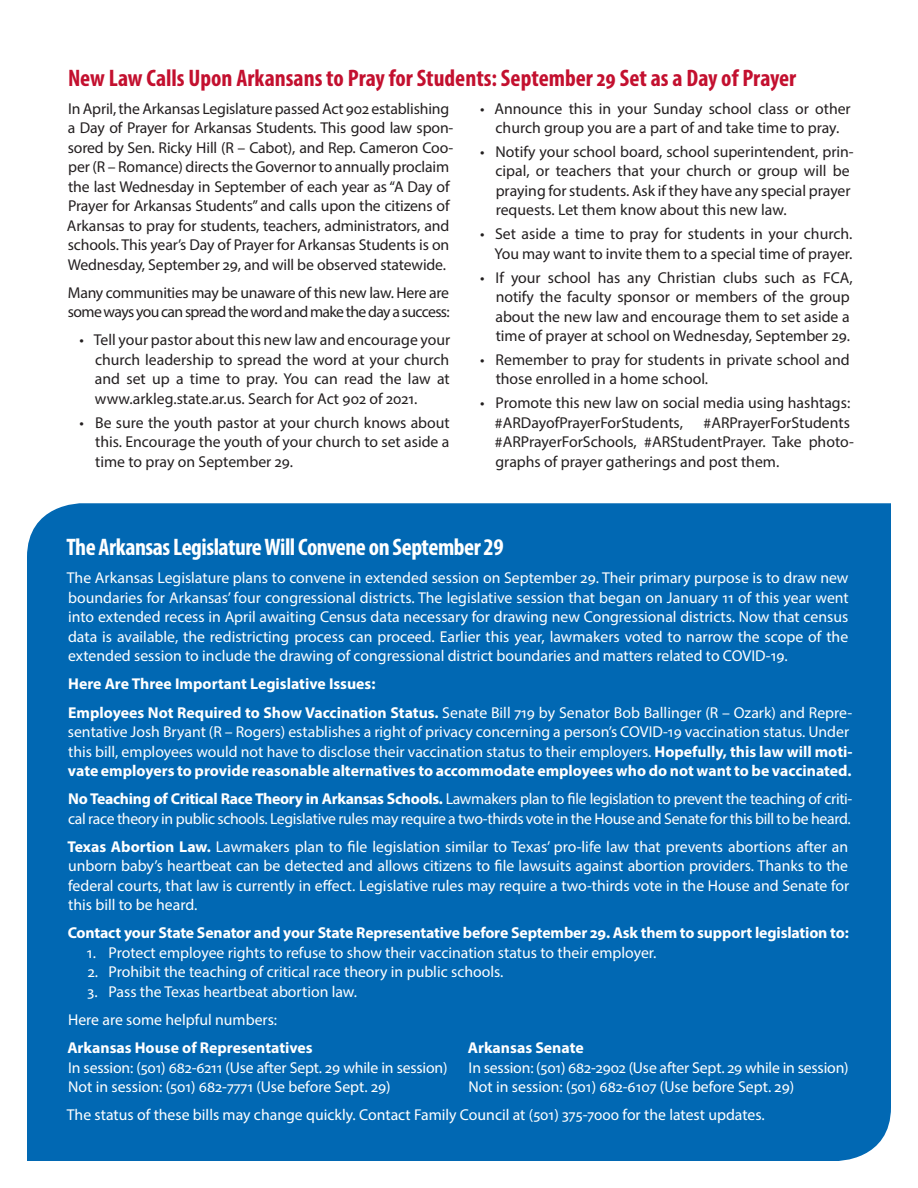
<style>
.page{position:relative;width:918px;height:1188px;background:#fff}
.page>*{position:absolute;margin:0;border:0;box-sizing:border-box;transform-origin:0 0}
.t1{font:700 condensed 24px "Myriad Pro";color:#c3102f}
.t2{font:700 condensed 24px "Myriad Pro";letter-spacing:-.02em;color:#fff}
.t3{font:15.75px/19.5px "Myriad Pro";color:#fff}
.t4{font:15.75px/19.5px "Myriad Pro";color:#231f20}
.t5{font:700 15.75px/28.2px "Myriad Pro";letter-spacing:-.01em;color:#fff}
.t6{font:15.75px/19.5px "Myriad Pro";letter-spacing:-.02em;color:#fff}
.t7{font:15.75px/19.5px "Myriad Pro";letter-spacing:-.035em;color:#231f20}
.s1{font-weight:400}
.s2{font-weight:700}
</style>
<div class="page">
<div style="left:27px;top:503px;width:864px;height:658px;background:#0168b3"></div>
<h1 class="t1" style="left:68px;top:63px;width:730px">New Law Calls Upon Arkansans to Pray for Students: September 29 Set as a Day of Prayer</h1>
<p class="t4" style="left:67px;top:98px;width:388px">In April, the Arkansas Legislature passed Act 902 establishing a Day of Prayer for Arkansas Students. This good law spon&shy;sored by Sen. Ricky Hill (R – Cabot), and Rep. Cameron Coo&shy;per (R – Romance) directs the Governor to annually proclaim the last Wednesday in September of each year as “A Day of Prayer for Arkansas Students” and calls upon the citizens of Arkansas to pray for students, teachers, administrators, and schools. This year’s Day of Prayer for Arkansas Students is on Wednesday, September 29, and will be observed statewide.</p>
<p class="t7" style="left:68px;top:282px;width:383px">Many communities may be unaware of this new law. Here are some ways you can spread the word and make the day a success:</p>
<p class="t4" style="left:95px;top:330px;width:357px;text-align:justify;text-indent:-15px">• Tell your pastor about this new law and encourage your church leadership to spread the word at your church and set up a time to pray. You can read the law at www.arkleg.state.ar.us. Search for Act 902 of 2021.</p>
<p class="t4" style="left:95px;top:412px;width:356px;text-align:justify;text-indent:-16px">• Be sure the youth pastor at your church knows about this. Encourage the youth of your church to set aside a time to pray on September 29.</p>
<p class="t4" style="left:480px;top:98px;width:372px;text-align:center">• Announce this in your Sunday school class or other church group you are a part of and take time to pray.</p>
<p class="t4" style="left:496px;top:142px;width:360px;text-indent:-15px">• Notify your school board, school superintendent, prin&shy;cipal, or teachers that your church or group will be praying for students. Ask if they have any special prayer requests. Let them know about this new law.</p>
<p class="t4" style="left:480px;top:224px;width:374px;text-align:right">• Set aside a time to pray for students in your church.<br>You may want to invite them to a special time of prayer.</p>
<p class="t4" style="left:495px;top:267px;width:359px;text-indent:-15px">• If your school has any Christian clubs such as FCA, notify the faculty sponsor or members of the group about the new law and encourage them to set aside a time of prayer at school on Wednesday, September 29.</p>
<p class="t4" style="left:496px;top:350px;width:356px;text-indent:-16px">• Remember to pray for students in private school and those enrolled in a home school.</p>
<p class="t4" style="left:494px;top:393px;width:357px;text-indent:-14px">• Promote this new law on social media using hashtags: #ARDayofPrayerForStudents,</p>
<p class="t4" style="left:494px;top:412px;width:361px;text-indent:209px">#ARPrayerForStudents #ARPrayerForSchools, #ARStudentPrayer. Take photo&shy;graphs of prayer gatherings and post them.</p>
<h1 class="t2" style="left:66px;top:532px;width:439px">The Arkansas Legislature Will Convene on September 29</h1>
<p class="t3" style="left:67px;top:568px;width:783px;text-align:justify">The Arkansas Legislature plans to convene in extended session on September 29. Their primary purpose is to draw new boundaries for Arkansas’ four congressional districts. The legislative session that began on January 11 of this year went into extended recess in April awaiting Census data necessary for drawing new Congressional districts. Now that census data is available, the redistricting process can proceed. Earlier this year, lawmakers voted to narrow the scope of the extended session to include the drawing of congressional district boundaries and matters related to COVID-19.</p>
<p class="t5" style="left:68px;top:669px;width:786px">Here Are Three Important Legislative Issues:<br>Employees Not Required to Show Vaccination Status. <span class="s1">Senate Bill 719 by Senator Bob Ballinger (R – Ozark) and Repre-</span></p>
<p class="t3" style="left:68px;top:722px;width:786px">sentative Josh Bryant (R – Rogers) establishes a right of privacy concerning a person’s COVID-19 vaccination status. Under this bill, employees would not have to disclose their vaccination status to their employers. <span class="s2">Hopefully, this law will moti&shy;vate employers to provide reasonable alternatives to accommodate employees who do not want to be vaccinated.</span></p>
<p class="t6" style="left:68px;top:789px;width:786px"><span class="s2">No Teaching of Critical Race Theory in Arkansas Schools.</span> Lawmakers plan to file legislation to prevent the teaching of criti&shy;cal race theory in public schools. Legislative rules may require a two-thirds vote in the House and Senate for this bill to be heard.</p>
<p class="t3" style="left:67px;top:837px;width:784px;text-align:justify"><span class="s2">Texas Abortion Law.</span> Lawmakers plan to file legislation similar to Texas’ pro-life law that prevents abortions after an unborn baby’s heartbeat can be detected and allows citizens to file lawsuits against abortion providers. Thanks to the federal courts, that law is currently in effect. Legislative rules may require a two-thirds vote in the House and Senate for this bill to be heard.</p>
<p class="t5" style="left:68px;top:919px;width:783px">Contact your State Senator and your State Representative before September 29. Ask them to support legislation to:</p>
<p class="t3" style="left:87px;top:943px;width:571px">1. Protect employee rights to refuse to show their vaccination status to their employer.</p>
<p class="t3" style="left:88px;top:962px;width:417px">2. Prohibit the teaching of critical race theory in public schools.</p>
<p class="t3" style="left:68px;top:977px;width:291px;line-height:28.2px;text-indent:19px">3. Pass the Texas heartbeat abortion law.<br>Here are some helpful numbers:</p>
<p class="t5" style="left:67px;top:1033px;width:247px">Arkansas House of Representatives</p>
<p class="t3" style="left:68px;top:1057px;width:381px">In session: (501) 682-6211 (Use after Sept. 29 while in session)<br>Not in session: (501) 682-7771 (Use before Sept. 29)</p>
<p class="t5" style="left:468px;top:1033px;width:117px">Arkansas Senate</p>
<p class="t3" style="left:469px;top:1057px;width:382px">In session: (501) 682-2902 (Use after Sept. 29 while in session)<br>Not in session: (501) 682-6107 (Use before Sept. 29)</p>
<p class="t3" style="left:67px;top:1105px;width:699px">The status of these bills may change quickly. Contact Family Council at (501) 375-7000 for the latest updates.</p>
</div>
